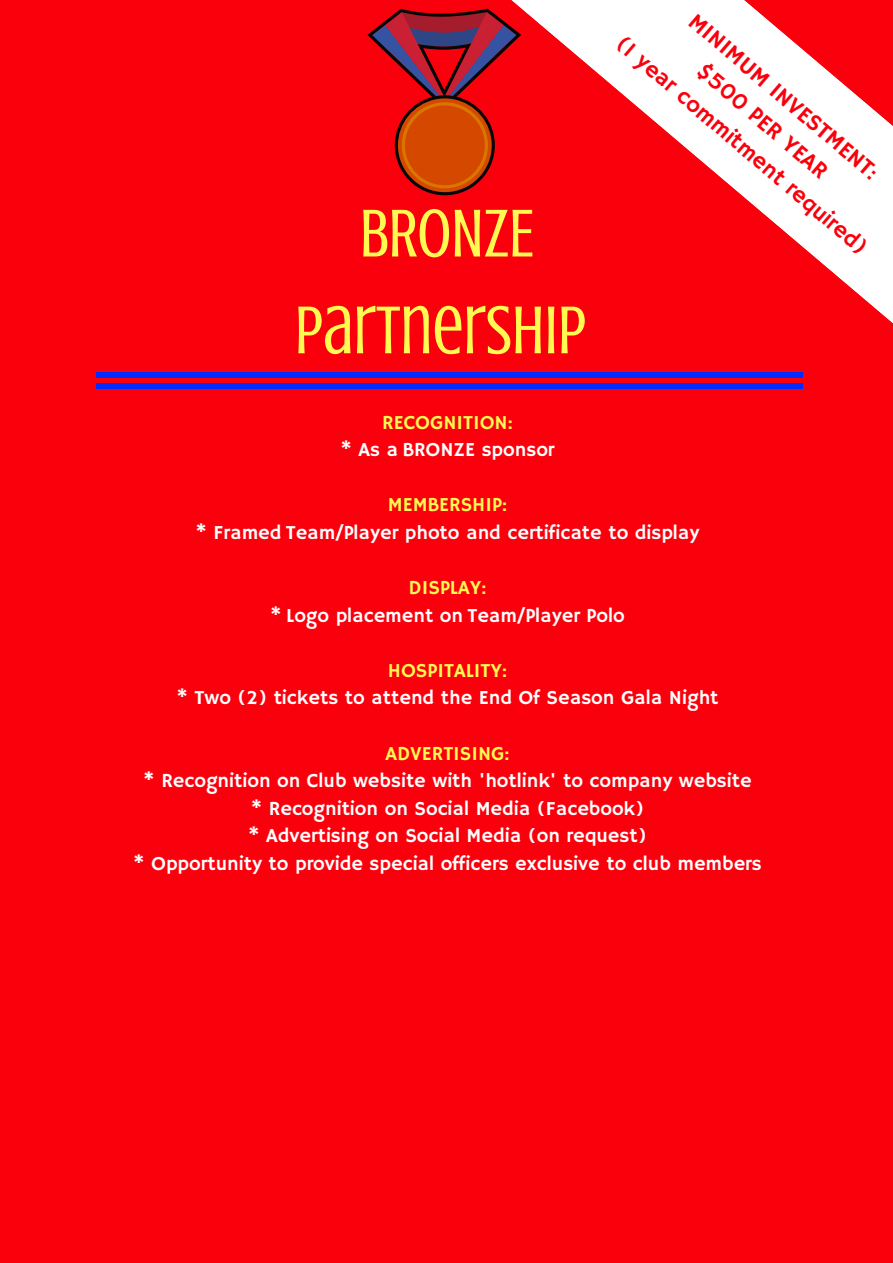
<style>
.page{position:relative;width:893px;height:1263px;background:#fff}
.page>*{position:absolute;margin:0;border:0;box-sizing:border-box;transform-origin:0 0}
.t1{font:69.53px/96.8px "Crushed";color:#fff952;text-align:center}
.t2{font:23.17px/32px "Hammersmith One";color:#fa000c;text-align:center}
.t3{font:19.88px/27.6px "Hammersmith One";color:#fff;text-align:center}
.t4{font:19.88px "Hammersmith One";color:#fff952}
</style>
<div class="page">
<div style="left:0;top:1px;width:892px;height:1262px;background:#fa000c"></div>
<svg style="left:512px;top:1px;width:380px;height:322px"></svg>
<div style="left:97px;top:372px;width:706px;height:6px;background:#002cff"></div>
<div style="left:97px;top:383px;width:706px;height:6px;background:#002cff"></div>
<svg style="left:367px;top:9px;width:154px;height:186px"></svg>
<h1 class="t1" style="left:295px;top:185px;width:293px">BRONZE<br>PARTNERSHIP</h1>
<p class="t2" style="left:669px;top:-19px;width:324px;rotate:40deg">MINIMUM INVESTMENT:<br>$500 PER YEAR<br>(1 year commitment required)</p>
<p class="t4" style="left:382px;top:411px;width:132px">RECOGNITION:</p>
<p class="t3" style="left:340px;top:437px;width:216px">* As a BRONZE sponsor</p>
<p class="t4" style="left:388px;top:493px;width:121px">MEMBERSHIP:</p>
<p class="t3" style="left:195px;top:520px;width:505px">* Framed Team/Player photo and certificate to display</p>
<p class="t4" style="left:409px;top:576px;width:79px">DISPLAY:</p>
<p class="t3" style="left:270px;top:602px;width:356px">* Logo placement on Team/Player Polo</p>
<p class="t4" style="left:388px;top:659px;width:121px">HOSPITALITY:</p>
<p class="t3" style="left:176px;top:685px;width:544px">* Two (2) tickets to attend the End Of Season Gala Night</p>
<p class="t4" style="left:385px;top:742px;width:125px">ADVERTISING:</p>
<p class="t3" style="left:133px;top:768px;width:630px">* Recognition on Club website with 'hotlink' to company website<br>* Recognition on Social Media (Facebook)<br>* Advertising on Social Media (on request)<br>* Opportunity to provide special officers exclusive to club members</p>
</div>
